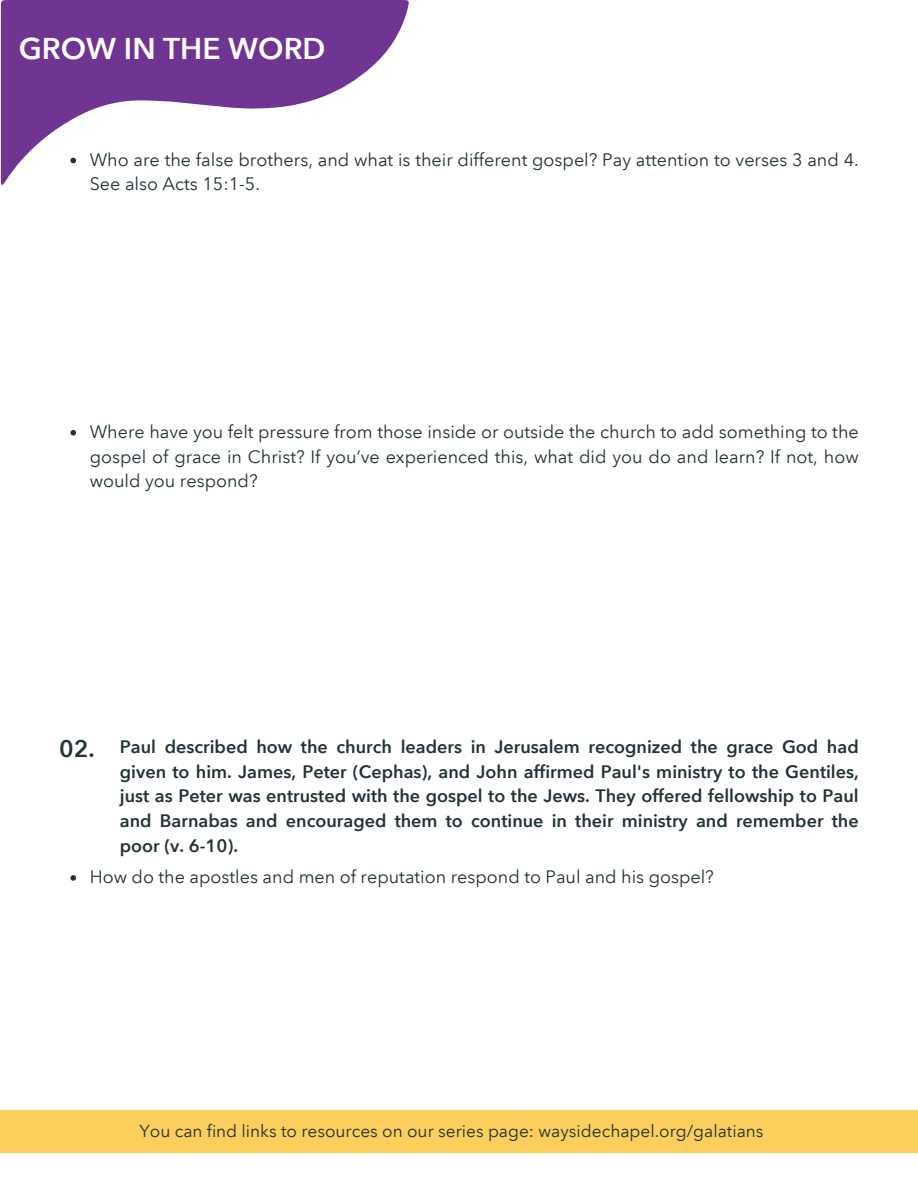
<style>
.page{position:relative;width:918px;height:1188px;background:#fff}
.page>*{position:absolute;margin:0;border:0;box-sizing:border-box;transform-origin:0 0}
.t1{font:600 30px "Avenir Next LT Pro";color:#fff}
.t2{font:18px/24.8px "Avenir Next LT Pro";color:#223237}
.t3{font:600 18px/24.8px "Avenir Next LT Pro";color:#223237;text-align:justify}
.t4{font:17.25px "Avenir Next LT Pro";color:#223237}
.s1{font-size:24px}
</style>
<div class="page">
<div style="left:0;top:1110px;width:918px;height:43px;background:#fcce5b"></div>
<svg style="left:70px;top:430px;width:6px;height:6px"></svg>
<svg style="left:1px;top:0;width:408px;height:184px;fill:#703593"></svg>
<svg style="left:70px;top:875px;width:6px;height:6px"></svg>
<h1 class="t1" style="left:19px;top:30px;width:308px">GROW IN THE WORD</h1>
<h1 class="t1" style="left:98px;top:48px;width:308px">GROW IN THE WORD</h1>
<p class="t2" style="left:90px;top:147px;width:771px">Who are the false brothers, and what is their different gospel? Pay attention to verses 3 and 4.<br>See also Acts 15:1-5.</p>
<p class="t2" style="left:90px;top:419px;width:771px;text-align:justify">Where have you felt pressure from those inside or outside the church to add something to the gospel of grace in Christ? If you’ve experienced this, what did you do and learn? If not, how would you respond?</p>
<p class="t3" style="left:120px;top:734px;width:740px;text-indent:-61px"><span class="s1">02.</span> Paul described how the church leaders in Jerusalem recognized the grace God had given to him. James, Peter (Cephas), and John affirmed Paul's ministry to the Gentiles, just as Peter was entrusted with the gospel to the Jews. They offered fellowship to Paul and Barnabas and encouraged them to continue in their ministry and remember the poor (v. 6-10).</p>
<p class="t2" style="left:90px;top:864px;width:626px">How do the apostles and men of reputation respond to Paul and his gospel?</p>
<p class="t4" style="left:140px;top:1121px;width:626px">You can find links to resources on our series page: waysidechapel.org/galatians</p>
</div>
